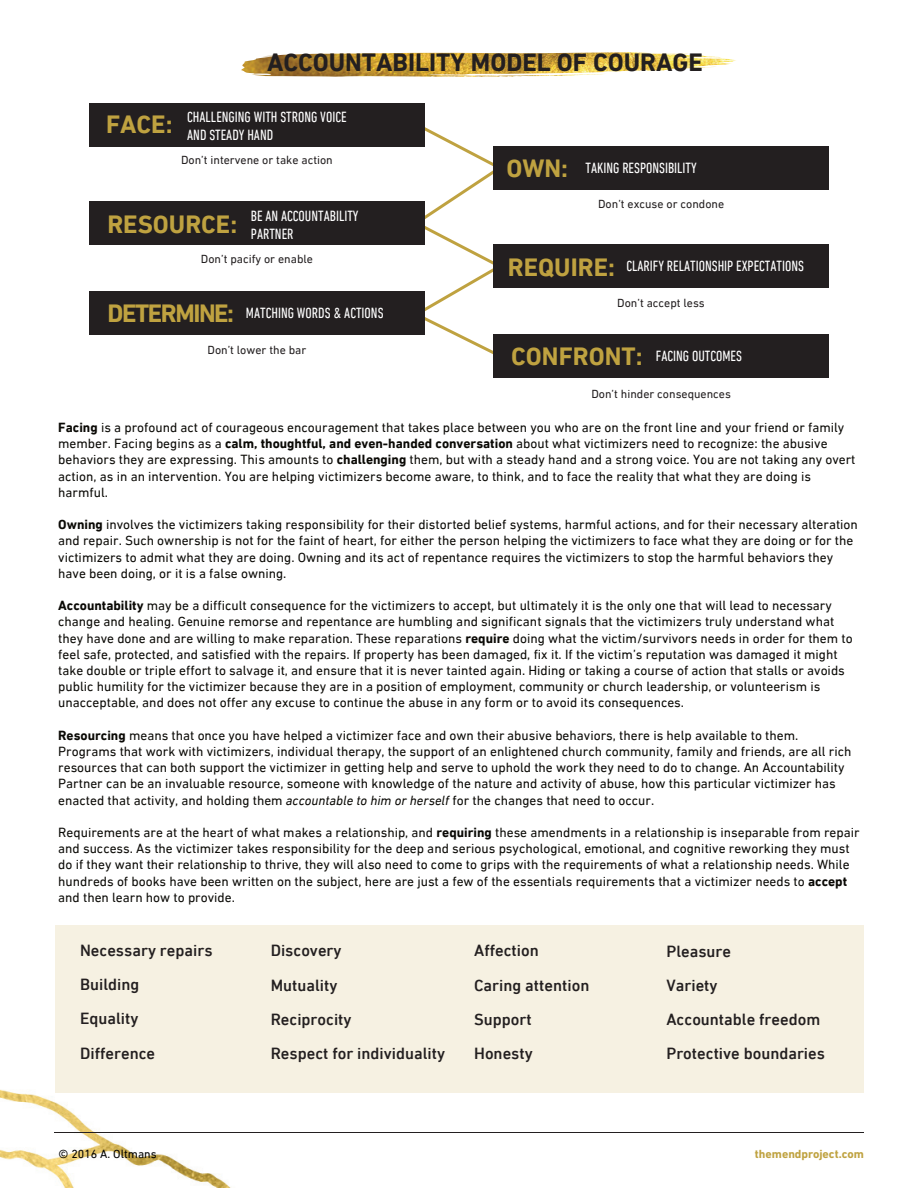
<style>
.page{position:relative;width:918px;height:1188px;background:#fff}
.page>*{position:absolute;margin:0;border:0;box-sizing:border-box;transform-origin:0 0}
.t1{font:700 25.5px "DIN Next LT Pro";color:#bfa240}
.t2{font:700 25.5px "DIN Next LT Pro";color:#231f20}
.t3{font:700 25.5px "DIN Next LT Pro";letter-spacing:-.055em;color:#bfa240}
.t4{font:500 16.5px/34.2px "DIN Next LT Pro";color:#231f20}
.t5{font:condensed 15px/18px "DIN Next LT Pro";color:#fff}
.t6{font:13.5px/16.2px "DIN Next LT Pro";color:#0a0905}
.t7{font:12px "DIN Next LT Pro";color:#231f20}
.t8{font:700 12px "DIN Next LT Pro";color:#bfa240}
.t9{font:12px "DIN Next LT Pro";color:#000}
.s1{font-weight:700}
.s2{font-style:inherit}
.s3{font-style:italic}
</style>
<div class="page">
<img style="left:0;top:1089px;width:367px;height:99px">
<hr style="left:54px;top:1132px;width:810px;height:1px;background:#231f20">
<img style="left:241px;top:53px;width:495px;height:24px">
<svg style="left:410px;top:127px;width:96px;height:227px"></svg>
<div style="left:89px;top:103px;width:336px;height:43px;background:#231f20"></div>
<div style="left:493px;top:146px;width:336px;height:44px;background:#231f20"></div>
<div style="left:89px;top:202px;width:336px;height:43px;background:#231f20"></div>
<div style="left:89px;top:291px;width:336px;height:43px;background:#231f20"></div>
<div style="left:493px;top:245px;width:336px;height:43px;background:#231f20"></div>
<div style="left:493px;top:334px;width:336px;height:43px;background:#231f20"></div>
<div style="left:55px;top:925px;width:808px;height:167px;background:#f6f1e2"></div>
<h1 class="t2" style="left:267px;top:47px;width:438px">ACCOUNTABILITY MODEL OF COURAGE</h1>
<h1 class="t1" style="left:106px;top:109px;width:68px">FACE:</h1>
<p class="t5" style="left:187px;top:108px;width:161px">CHALLENGING WITH STRONG VOICE<br>AND STEADY HAND</p>
<p class="t7" style="left:181px;top:153px;width:153px">Don’t intervene or take action</p>
<h1 class="t1" style="left:507px;top:154px;width:63px">OWN:</h1>
<p class="t5" style="left:585px;top:159px;width:113px">TAKING RESPONSIBILITY</p>
<p class="t7" style="left:598px;top:197px;width:128px">Don’t excuse or condone</p>
<h1 class="t1" style="left:107px;top:209px;width:131px">RESOURCE:</h1>
<p class="t5" style="left:251px;top:206px;width:109px">BE AN ACCOUNTABILITY<br>PARTNER</p>
<p class="t7" style="left:201px;top:252px;width:114px">Don’t pacify or enable</p>
<h1 class="t3" style="left:108px;top:299px;width:128px">DETERMINE:</h1>
<p class="t5" style="left:246px;top:304px;width:139px">MATCHING WORDS &amp; ACTIONS</p>
<p class="t7" style="left:208px;top:343px;width:100px">Don’t lower the bar</p>
<h1 class="t1" style="left:508px;top:252px;width:109px">REQUIRE:</h1>
<p class="t5" style="left:626px;top:257px;width:179px">CLARIFY RELATIONSHIP EXPECTATIONS</p>
<p class="t7" style="left:617px;top:295px;width:89px">Don’t accept less</p>
<h1 class="t1" style="left:511px;top:342px;width:133px">CONFRONT:</h1>
<p class="t5" style="left:656px;top:347px;width:88px">FACING OUTCOMES</p>
<p class="t7" style="left:591px;top:386px;width:141px">Don’t hinder consequences</p>
<p class="t6" style="left:58px;top:419px;width:799px"><span class="s1">Facing</span> is a profound act of courageous encouragement that takes place between you who are on the front line and your friend or family member. Facing begins as a <span class="s1">calm, thoughtful, and even-handed conversation</span> about what victimizers need to recognize: the abusive behaviors they are expressing. This amounts to <span class="s1">challenging</span> them, but with a steady hand and a strong voice. You are not taking any overt action, as in an intervention. You are helping victimizers become aware, to think, and to face the reality that what they are doing is harmful.</p>
<p class="t6" style="left:58px;top:516px;width:801px"><span class="s1">Owning</span> involves the victimizers taking responsibility for their distorted belief systems, harmful actions, and for their necessary alteration and repair. Such ownership is not for the faint of heart, for either the person helping the victimizers to face what they are doing or for the victimizers to admit what they are doing. Owning and its act of repentance requires the victimizers to stop the harmful behaviors they have been doing, or it is a false owning.</p>
<p class="t6" style="left:58px;top:597px;width:796px"><span class="s1">Accountability</span> may be a difficult consequence for the victimizers to accept, but ultimately it is the only one that will lead to necessary change and healing. Genuine remorse and repentance are humbling and significant signals that the victimizers truly understand what they have done and are willing to make reparation. These reparations <span class="s1">require</span> doing what the victim/survivors needs in order for them to feel safe, protected, and satisfied with the repairs. If property has been damaged, fix it. If the victim’s reputation was damaged it might take double or triple effort to salvage it, and ensure that it is never tainted again. Hiding or taking a course of action that stalls or avoids public humility for the victimizer because they are in a position of employment, community or church leadership, or volunteerism is unacceptable, and does not offer any excuse to continue the abuse in any form or to avoid its consequences.</p>
<p class="t6" style="left:58px;top:727px;width:795px"><span class="s1">Resourcing</span> means that once you have helped a victimizer face and own <span class="s2">their</span> abusive behaviors, there is help available to them.<br>Programs that work with victimizers, individual therapy, the support of an enlightened church community, family and friends, are all rich resources that can both support the victimizer in getting help and serve to uphold the work they need to do to change. An Accountability Partner can be an invaluable resource, someone with knowledge of the nature and activity of abuse, how this particular victimizer has enacted that activity, and holding them <span class="s3">accountable to him or herself</span> for the changes that need to occur.</p>
<p class="t6" style="left:58px;top:824px;width:803px">Requirements are at the heart of what makes a relationship, and <span class="s1">requiring</span> these amendments in a relationship is inseparable from repair and success. As the victimizer takes responsibility for the deep and serious psychological, emotional, and cognitive reworking they must do if they want their relationship to thrive, they will also need to come to grips with the requirements of what a relationship needs. While hundreds of books have been written on the subject, here are just a few of the essentials requirements that a victimizer needs to <span class="s1">accept </span>and then learn how to provide.</p>
<p class="t4" style="left:80px;top:933px;width:134px">Necessary repairs<br>Building<br>Equality<br>Difference</p>
<p class="t4" style="left:271px;top:934px;width:176px">Discovery<br>Mutuality<br>Reciprocity<br>Respect for individuality</p>
<p class="t4" style="left:474px;top:934px;width:117px">Affection<br>Caring attention<br>Support<br>Honesty</p>
<p class="t4" style="left:666px;top:934px;width:160px">Pleasure<br>Variety<br>Accountable freedom<br>Protective boundaries</p>
<p class="t9" style="left:59px;top:1147px;width:100px">© 2016 A. Oltmans</p>
<p class="t8" style="left:755px;top:1150px;width:111px">themendproject.com</p>
</div>
